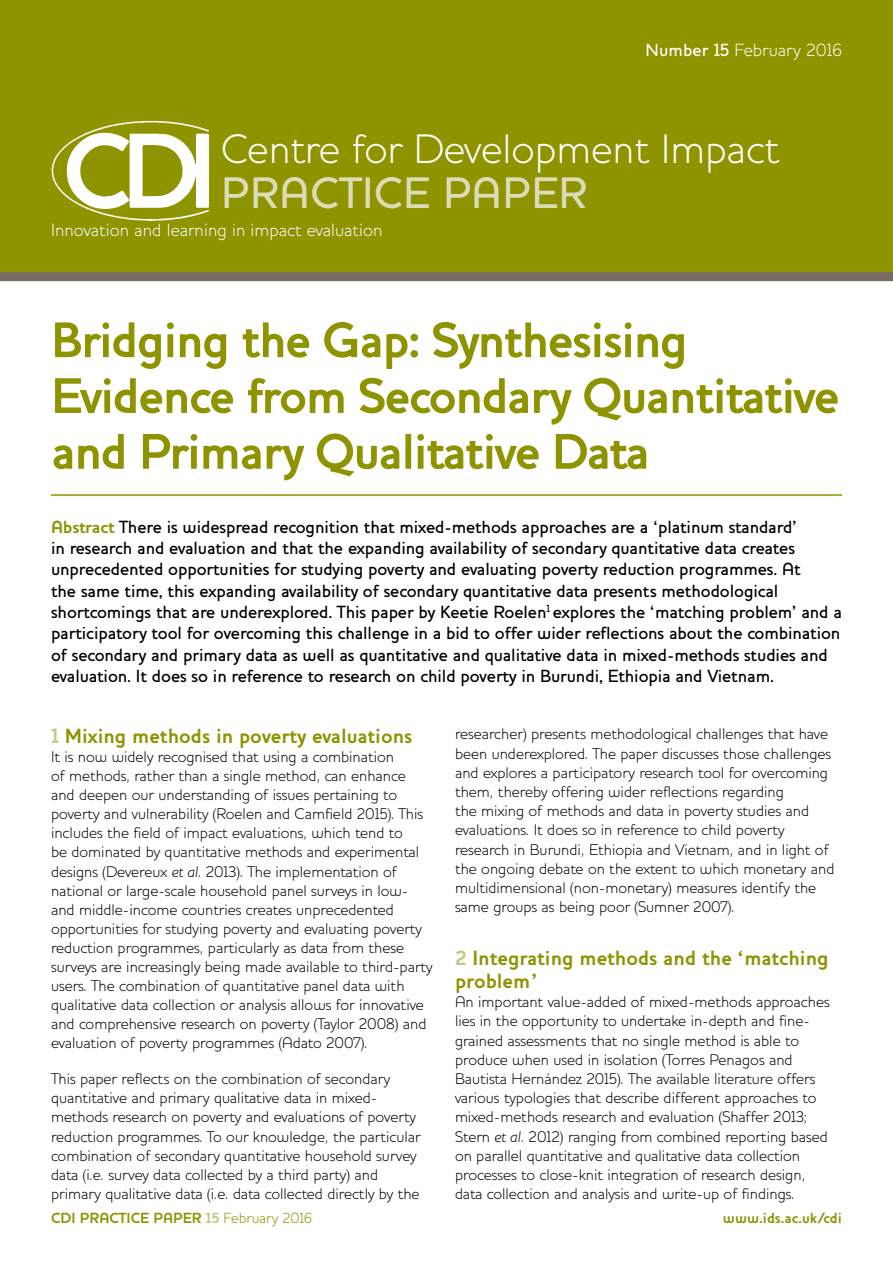
<style>
.page{position:relative;width:893px;height:1263px;background:#fff}
.page>*{position:absolute;margin:0;border:0;box-sizing:border-box;transform-origin:0 0}
.t1{font:700 51px/55.8px "Houschka";letter-spacing:-.03em;color:#8e9300}
.t2{font:500 45px "Houschka";letter-spacing:.01em;color:#dcdcb6}
.t3{font:300 42px "Houschka";color:#fff}
.t4{font:700 21px/23px "Houschka";color:#8e9300}
.t5{font:500 18px/21.3px "Houschka";letter-spacing:-.005em;color:#000}
.t6{font:300 18px "Houschka";letter-spacing:.005em;color:#fff}
.t7{font:300 15.75px/19px "Houschka";color:#000}
.t8{font:700 15px "Houschka";color:#8e9300}
.s1{font-weight:500}
.s2{font-weight:700;color:#8e9300}
.s3{color:#c5c687}
.s4{font-style:italic}
.s5{font-weight:300}
</style>
<div class="page">
<div style="left:0;top:0;width:893px;height:277px;background:#8e9300"></div>
<div style="left:0;top:272px;width:893px;height:9px;background:#796b63"></div>
<svg style="left:105px;top:120px;width:105px;height:101px"></svg>
<img style="left:51px;top:121px;width:91px;height:94px">
<hr style="left:51px;top:494px;width:791px;height:2px;background:#8e9300">
<p class="t6" style="left:645px;top:39px;width:198px"><span class="s1">Number 15</span> February 2016</p>
<h3 class="t3" style="left:221px;top:124px;width:560px">Centre for Development Impact</h3>
<h2 class="t2" style="left:221px;top:166px;width:368px">PRACTICE PAPER</h2>
<p class="t6" style="left:51px;top:219px;width:333px">Innovation and learning in impact evaluation</p>
<h1 class="t1" style="left:51px;top:312px;width:790px">Bridging the Gap: Synthesising<br>Evidence from Secondary Quantitative and Primary Qualitative Data</h1>
<p class="t5" style="left:51px;top:516px;width:792px"><span class="s2">Abstract</span> There is widespread recognition that mixed-methods approaches are a ‘platinum standard’<br>in research and evaluation and that the expanding availability of secondary quantitative data creates unprecedented opportunities for studying poverty and evaluating poverty reduction programmes. At<br>the same time, this expanding availability of secondary quantitative data presents methodological shortcomings that are underexplored. This paper by Keetie Roelen<sup>1</sup> explores the ‘matching problem’ and a participatory tool for overcoming this challenge in a bid to offer wider reflections about the combination of secondary and primary data as well as quantitative and qualitative data in mixed-methods studies and evaluation. It does so in reference to research on child poverty in Burundi, Ethiopia and Vietnam.</p>
<h3 class="t4" style="left:51px;top:724px;width:363px"><span class="s3">1</span> Mixing methods in poverty evaluations</h3>
<p class="t7" style="left:51px;top:747px;width:383px">It is now widely recognised that using a combination<br>of methods, rather than a single method, can enhance and deepen our understanding of issues pertaining to poverty and vulnerability (Roelen and Camfield 2015). This includes the field of impact evaluations, which tend to<br>be dominated by quantitative methods and experimental designs (Devereux <span class="s4">et al.</span> 2013). The implementation of national or large-scale household panel surveys in low&shy;and middle-income countries creates unprecedented opportunities for studying poverty and evaluating poverty reduction programmes, particularly as data from these surveys are increasingly being made available to third-party users. The combination of quantitative panel data with qualitative data collection or analysis allows for innovative and comprehensive research on poverty (Taylor 2008) and evaluation of poverty programmes (Adato 2007).</p>
<p class="t7" style="left:51px;top:1069px;width:371px">This paper reflects on the combination of secondary quantitative and primary qualitative data in mixed&shy;methods research on poverty and evaluations of poverty reduction programmes. To our knowledge, the particular combination of secondary quantitative household survey data (i.e. survey data collected by a third party) and primary qualitative data (i.e. data collected directly by the</p>
<p class="t7" style="left:455px;top:724px;width:381px">researcher) presents methodological challenges that have been underexplored. The paper discusses those challenges and explores a participatory research tool for overcoming them, thereby offering wider reflections regarding<br>the mixing of methods and data in poverty studies and evaluations. It does so in reference to child poverty research in Burundi, Ethiopia and Vietnam, and in light of the ongoing debate on the extent to which monetary and multidimensional (non-monetary) measures identify the same groups as being poor (Sumner 2007).</p>
<h3 class="t4" style="left:455px;top:946px;width:375px"><span class="s3">2</span> Integrating methods and the ‘matching problem’</h3>
<p class="t7" style="left:455px;top:992px;width:376px">An important value-added of mixed-methods approaches lies in the opportunity to undertake in-depth and fine&shy;grained assessments that no single method is able to produce when used in isolation (Torres Penagos and Bautista Hernández 2015). The available literature offers various typologies that describe different approaches to mixed-methods research and evaluation (Shaffer 2013; Stern <span class="s4">et al.</span> 2012) ranging from combined reporting based on parallel quantitative and qualitative data collection processes to close-knit integration of research design, data collection and analysis and write-up of findings.</p>
<p class="t8" style="left:51px;top:1209px;width:263px">CDI PRACTICE PAPER <span class="s3">15</span> <span class="s5">February 2016</span></p>
<p class="t8" style="left:723px;top:1209px;width:121px">www.ids.ac.uk/cdi</p>
</div>
